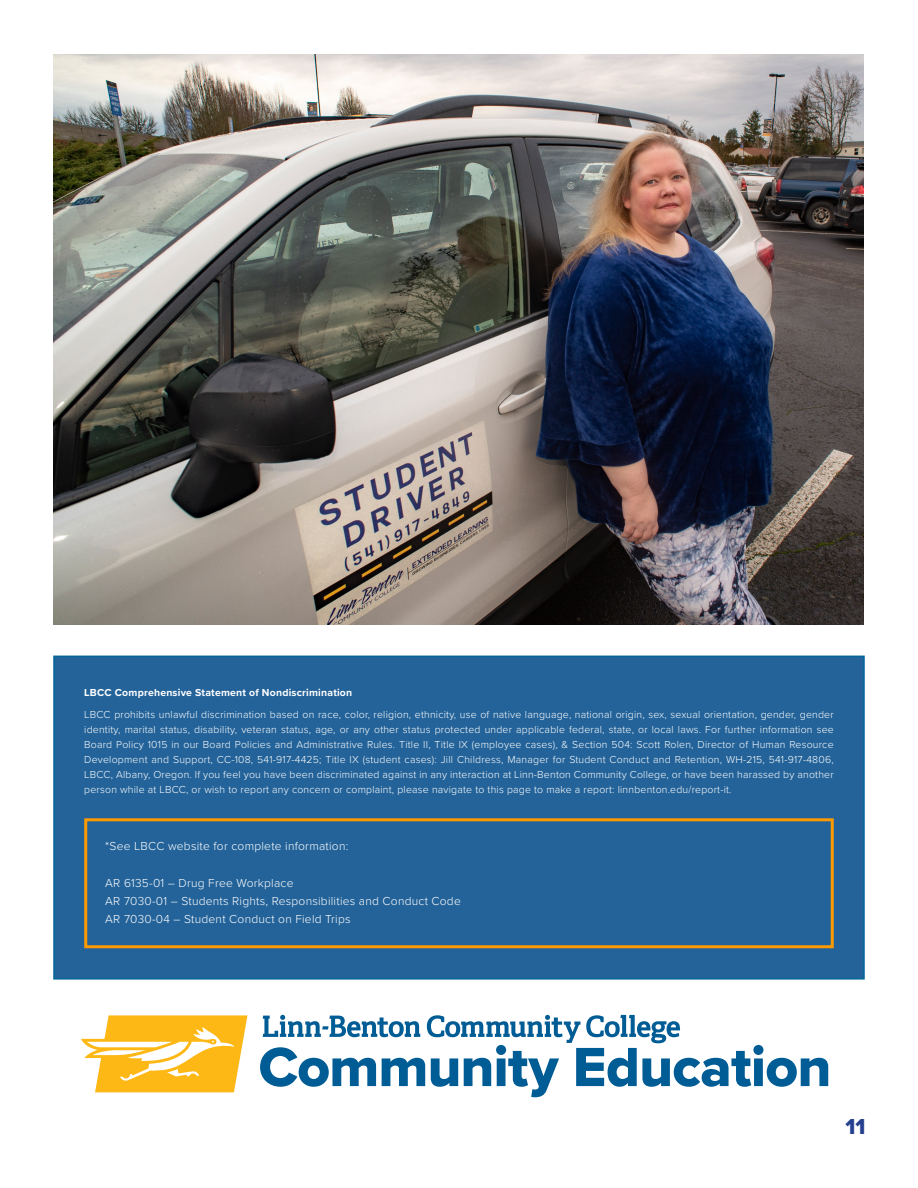
<style>
.page{position:relative;width:918px;height:1188px;background:#fff}
.page>*{position:absolute;margin:0;border:0;box-sizing:border-box;transform-origin:0 0}
.t1{font:57.15px "Proxima Nova Extrabld";letter-spacing:-.015em;color:#005c95}
.t2{font:22.5px "Proxima Nova Extrabld";color:#25408f}
.t3{font:300 12px/18.3px "Proxima Nova";letter-spacing:.02em;color:#fff}
.t4{font:300 10.5px/15px "Proxima Nova";letter-spacing:.02em;color:#fff;text-align:justify}
.t5{font:700 10.5px "Proxima Nova";letter-spacing:.02em;color:#fff}
</style>
<div class="page">
<div style="left:53px;top:656px;width:812px;height:324px;background:#246399;border:2px solid #069"></div>
<div style="left:84px;top:818px;width:750px;height:130px;border:3px solid #f90"></div>
<svg style="left:427px;top:1015px;width:153px;height:28px"></svg>
<svg style="left:263px;top:1015px;width:157px;height:22px"></svg>
<svg style="left:586px;top:1015px;width:95px;height:28px"></svg>
<svg style="left:81px;top:1015px;width:166px;height:77px"></svg>
<img style="left:53px;top:54px;width:811px;height:570px">
<p class="t5" style="left:84px;top:685px;width:270px">LBCC Comprehensive Statement of Nondiscrimination</p>
<p class="t4" style="left:84px;top:706px;width:751px">LBCC prohibits unlawful discrimination based on race, color, religion, ethnicity, use of native language, national origin, sex, sexual orientation, gender, gender identity, marital status, disability, veteran status, age, or any other status protected under applicable federal, state, or local laws. For further information see Board Policy 1015 in our Board Policies and Administrative Rules. Title II, Title IX (employee cases), &amp; Section 504: Scott Rolen, Director of Human Resource Development and Support, CC-108, 541-917-4425; Title IX (student cases): Jill Childress, Manager for Student Conduct and Retention, WH-215, 541-917-4806, LBCC, Albany, Oregon. If you feel you have been discriminated against in any interaction at Linn-Benton Community College, or have been harassed by another person while at LBCC, or wish to report any concern or complaint, please navigate to this page to make a report: linnbenton.edu/report-it.</p>
<p class="t3" style="left:105px;top:836px;width:245px">*See LBCC website for complete information:</p>
<p class="t3" style="left:105px;top:873px;width:357px">AR 6135-01 – Drug Free Workplace<br>AR 7030-01 – Students Rights, Responsibilities and Conduct Code<br>AR 7030-04 – Student Conduct on Field Trips</p>
<h1 class="t1" style="left:259px;top:1024px;width:574px">Community Education</h1>
<h2 class="t2" style="left:845px;top:1110px;width:22px">11</h2>
</div>
